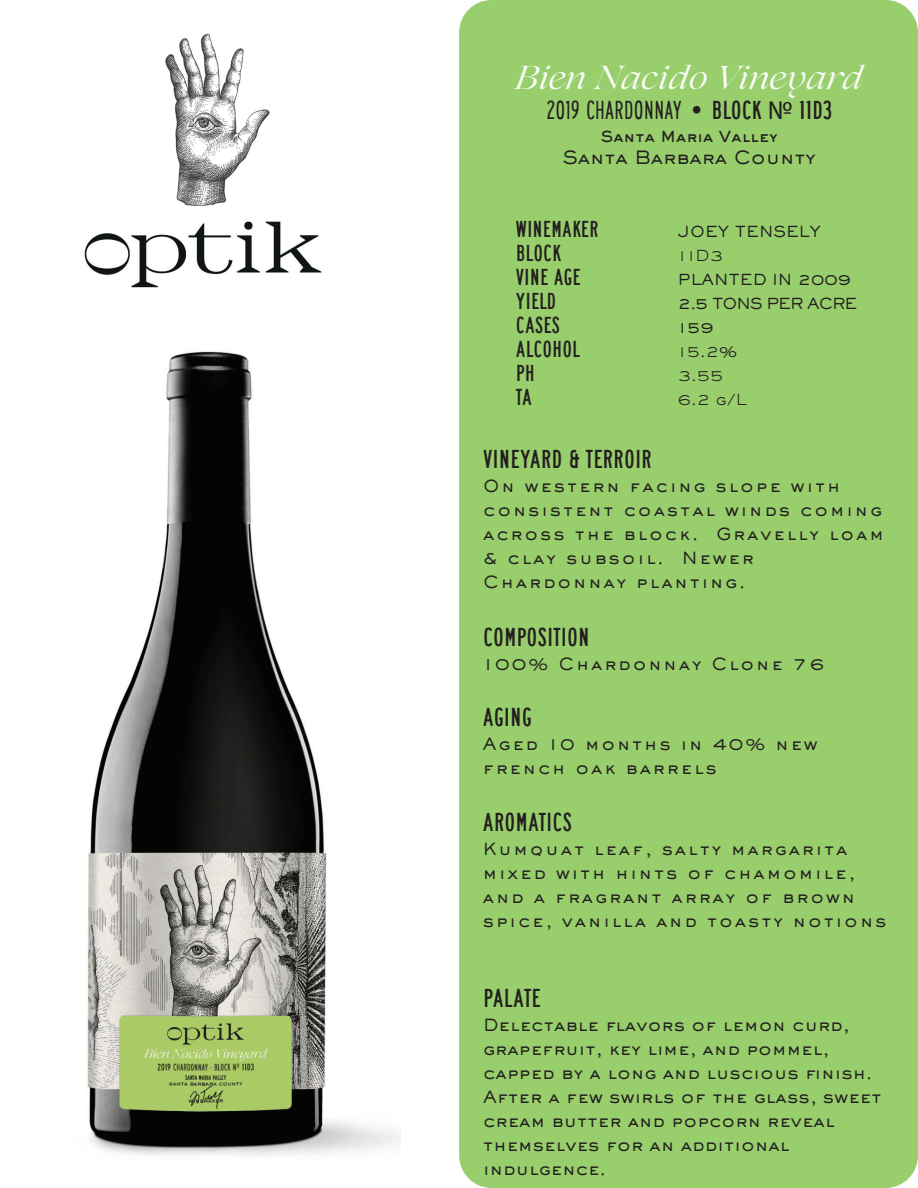
<style>
.page{position:relative;width:918px;height:1188px;background:#fff}
.page>*{position:absolute;margin:0;border:0;box-sizing:border-box;transform-origin:0 0}
.t1{font:italic 33px "Lovelace";color:#fcfdfa}
.t2{font:700 27px "SAA Series W01";color:#231f20}
.t3{font:27px "SAA Series W01 AD";color:#231f20}
.t4{font:700 24px "SAA Series W01";color:#231f20}
.t5{font:500 18px "Sackers Gothic Std";color:#231f20}
.t6{font:500 16.5px/24px "Sackers Gothic Std";letter-spacing:.12em;color:#231f20}
.t7{font:500 16.5px/24px "Sackers Gothic Std";letter-spacing:.01em;color:#231f20}
.t8{font:500 15px "Sackers Gothic Std";color:#231f20}
.t9{font:300 15px "Sackers Gothic Std";color:#231f20}
.t10{font:800 15px "Sackers Gothic Std";color:#231f20}
.t11{font:500 15px "Sackers Gothic Std";letter-spacing:-.06em;color:#231f20}
.s1{font-family:"SAA Series W01";font-weight:700}
.s2{font-family:"Myriad Pro"}
</style>
<div class="page">
<img style="left:84px;top:33px;width:238px;height:255px">
<div style="left:459px;top:0;width:459px;height:1188px;background:#98ce6c;border-radius:32px"></div>
<img style="left:87px;top:351px;width:314px;height:805px">
<h1 class="t1" style="left:516px;top:58px;width:349px">Bien Nacido Vineyard</h1>
<h2 class="t3" style="left:547px;top:96px;width:287px">2019 CHARDONNAY • <span class="s1">BLOCK</span> <span class="s2">№</span> <span class="s1">11D3</span></h2>
<p class="t10" style="left:601px;top:126px;width:178px">Santa Maria Valley</p>
<p class="t5" style="left:563px;top:145px;width:254px">Santa Barbara County</p>
<h3 class="t4" style="left:516px;top:216px;width:84px">WINEMAKER</h3>
<p class="t8" style="left:678px;top:221px;width:145px">JOEY TENSELY</p>
<h3 class="t4" style="left:516px;top:240px;width:47px">BLOCK</h3>
<p class="t9" style="left:678px;top:245px;width:47px">11D3</p>
<h3 class="t4" style="left:516px;top:264px;width:66px">VINE AGE</h3>
<p class="t8" style="left:678px;top:269px;width:175px">PLANTED IN 2009</p>
<h3 class="t4" style="left:516px;top:288px;width:42px">YIELD</h3>
<p class="t11" style="left:678px;top:293px;width:181px">2.5 TONS PER ACRE</p>
<h3 class="t4" style="left:516px;top:312px;width:46px">CASES</h3>
<p class="t8" style="left:678px;top:317px;width:37px">159</p>
<h3 class="t4" style="left:516px;top:336px;width:65px">ALCOHOL</h3>
<p class="t9" style="left:678px;top:341px;width:61px">15.2%</p>
<h3 class="t4" style="left:516px;top:360px;width:21px">PH</h3>
<p class="t9" style="left:678px;top:365px;width:47px">3.55</p>
<h3 class="t4" style="left:516px;top:384px;width:18px">TA</h3>
<p class="t9" style="left:678px;top:389px;width:71px">6.2 g/L</p>
<h2 class="t2" style="left:483px;top:444px;width:170px">VINEYARD &amp; TERROIR</h2>
<p class="t6" style="left:483px;top:474px;width:402px">On western facing slope with consistent coastal winds coming across the block. Gravelly loam &amp; clay subsoil. Newer<br>Chardonnay planting.</p>
<h2 class="t2" style="left:483px;top:622px;width:108px">COMPOSITION</h2>
<p class="t6" style="left:483px;top:651px;width:343px">100% Chardonnay Clone 76</p>
<h2 class="t2" style="left:483px;top:703px;width:51px">AGING</h2>
<p class="t6" style="left:483px;top:732px;width:336px">Aged 10 months in 40% new french oak barrels</p>
<h2 class="t2" style="left:483px;top:808px;width:91px">AROMATICS</h2>
<p class="t6" style="left:483px;top:837px;width:405px">Kumquat leaf, salty margarita mixed with hints of chamomile, and a fragrant array of brown spice, vanilla and toasty notions</p>
<h2 class="t2" style="left:483px;top:983px;width:59px">PALATE</h2>
<p class="t7" style="left:483px;top:1012px;width:400px">Delectable flavors of lemon curd, grapefruit, key lime, and pommel, capped by a long and luscious finish.<br>After a few swirls of the glass, sweet cream butter and popcorn reveal themselves for an additional indulgence.</p>
</div>
